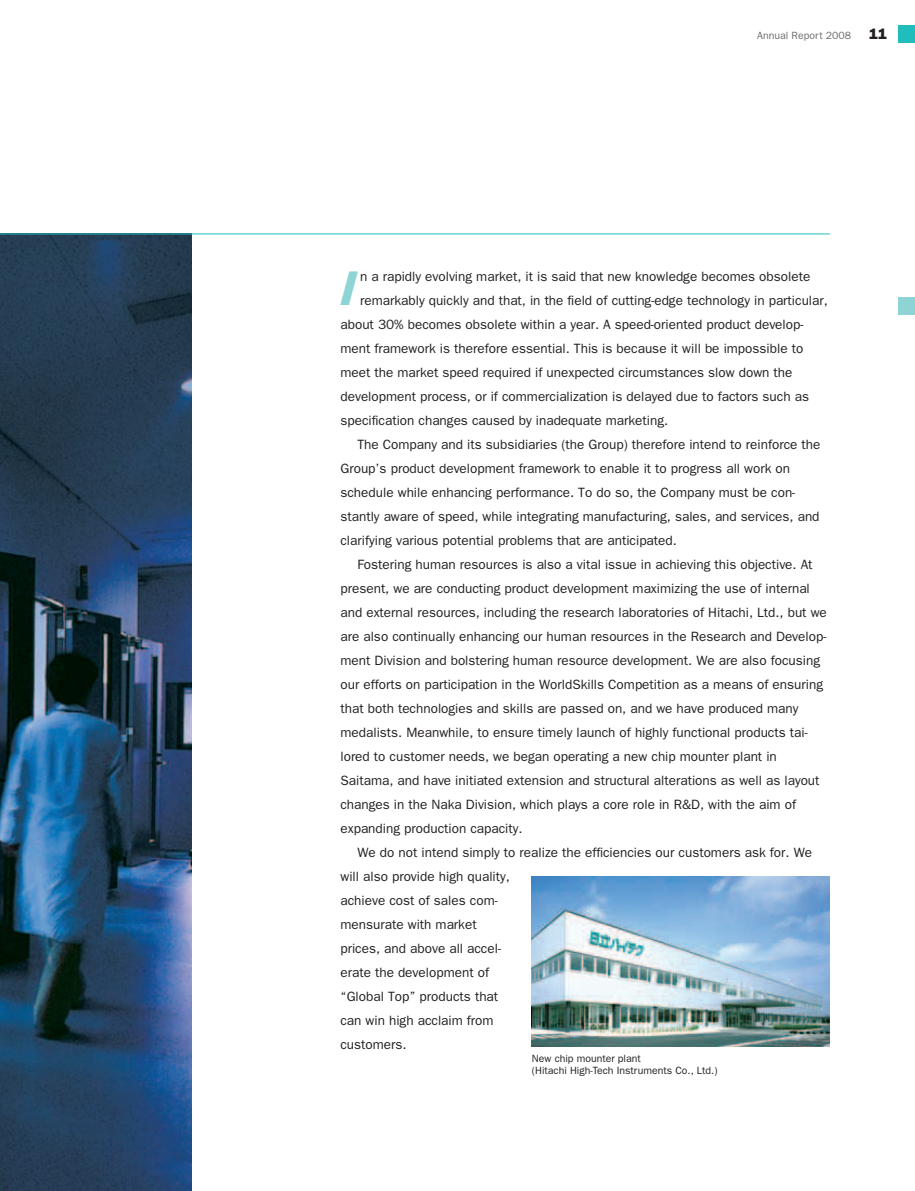
<style>
.page{position:relative;width:915px;height:1191px;background:#fff}
.page>*{position:absolute;margin:0;border:0;box-sizing:border-box;transform-origin:0 0}
.t1{font:italic 500 47.55px "Delta";color:#8ed4d5}
.t2{font:13.5px "Franklin Gothic";color:#231f20}
.t3{font:10.5px/12px "Franklin Gothic";color:#231f20}
.t4{font:10.5px "Franklin Gothic";color:#6c6d70}
.s1{font-weight:800;font-size:15px;color:#231f20}
</style>
<div class="page">
<img style="left:0;top:234px;width:191px;height:957px">
<div style="left:897px;top:298px;width:17px;height:17px;background:#8ed4d5"></div>
<img style="left:531px;top:876px;width:298px;height:170px">
<hr style="left:0;top:233px;width:829px;height:1px;background:#21bdbd">
<div style="left:897px;top:26px;width:17px;height:17px;background:#21bdbd"></div>
<p class="t4" style="left:757px;top:32px;width:131px">Annual Report 2008 <span class="s1">11</span></p>
<h1 class="t1" style="left:340px;top:271px;width:16px">I</h1>
<p class="t2" style="left:360px;top:271px;width:451px">n a rapidly evolving market, it is said that new knowledge becomes obsolete</p>
<p class="t2" style="left:360px;top:295px;width:469px">remarkably quickly and that, in the field of cutting-edge technology in particular,</p>
<p class="t2" style="left:340px;top:319px;width:464px">about 30% becomes obsolete within a year. A speed-oriented product develop-</p>
<p class="t2" style="left:340px;top:343px;width:464px">ment framework is therefore essential. This is because it will be impossible to</p>
<p class="t2" style="left:340px;top:367px;width:453px">meet the market speed required if unexpected circumstances slow down the</p>
<p class="t2" style="left:340px;top:391px;width:470px">development process, or if commercialization is delayed due to factors such as</p>
<p class="t2" style="left:340px;top:415px;width:329px">specification changes caused by inadequate marketing.</p>
<p class="t2" style="left:357px;top:439px;width:464px">The Company and its subsidiaries (the Group) therefore intend to reinforce the</p>
<p class="t2" style="left:340px;top:463px;width:451px">Group’s product development framework to enable it to progress all work on</p>
<p class="t2" style="left:340px;top:487px;width:456px">schedule while enhancing performance. To do so, the Company must be con-</p>
<p class="t2" style="left:340px;top:511px;width:480px">stantly aware of speed, while integrating manufacturing, sales, and services, and</p>
<p class="t2" style="left:340px;top:535px;width:338px">clarifying various potential problems that are anticipated.</p>
<p class="t2" style="left:357px;top:559px;width:456px">Fostering human resources is also a vital issue in achieving this objective. At</p>
<p class="t2" style="left:340px;top:583px;width:470px">present, we are conducting product development maximizing the use of internal</p>
<p class="t2" style="left:340px;top:607px;width:487px">and external resources, including the research laboratories of Hitachi, Ltd., but we</p>
<p class="t2" style="left:340px;top:631px;width:487px">are also continually enhancing our human resources in the Research and Develop-</p>
<p class="t2" style="left:340px;top:655px;width:481px">ment Division and bolstering human resource development. We are also focusing</p>
<p class="t2" style="left:340px;top:679px;width:484px">our efforts on participation in the WorldSkills Competition as a means of ensuring</p>
<p class="t2" style="left:340px;top:703px;width:459px">that both technologies and skills are passed on, and we have produced many</p>
<p class="t2" style="left:340px;top:727px;width:468px">medalists. Meanwhile, to ensure timely launch of highly functional products tai-</p>
<p class="t2" style="left:340px;top:751px;width:438px">lored to customer needs, we began operating a new chip mounter plant in</p>
<p class="t2" style="left:340px;top:775px;width:480px">Saitama, and have initiated extension and structural alterations as well as layout</p>
<p class="t2" style="left:340px;top:799px;width:457px">changes in the Naka Division, which plays a core role in R&amp;D, with the aim of</p>
<p class="t2" style="left:340px;top:823px;width:183px">expanding production capacity.</p>
<p class="t2" style="left:357px;top:847px;width:456px">We do not intend simply to realize the efficiencies our customers ask for. We</p>
<p class="t2" style="left:340px;top:871px;width:171px">will also provide high quality,</p>
<p class="t2" style="left:340px;top:895px;width:159px">achieve cost of sales com-</p>
<p class="t2" style="left:340px;top:919px;width:138px">mensurate with market</p>
<p class="t2" style="left:340px;top:943px;width:162px">prices, and above all accel-</p>
<p class="t2" style="left:340px;top:967px;width:150px">erate the development of</p>
<p class="t2" style="left:340px;top:991px;width:159px">“Global Top” products that</p>
<p class="t2" style="left:340px;top:1015px;width:155px">can win high acclaim from</p>
<p class="t2" style="left:340px;top:1039px;width:68px">customers.</p>
<p class="t3" style="left:531px;top:1053px;width:187px">New chip mounter plant<br>(Hitachi High-Tech Instruments Co., Ltd.)</p>
</div>
